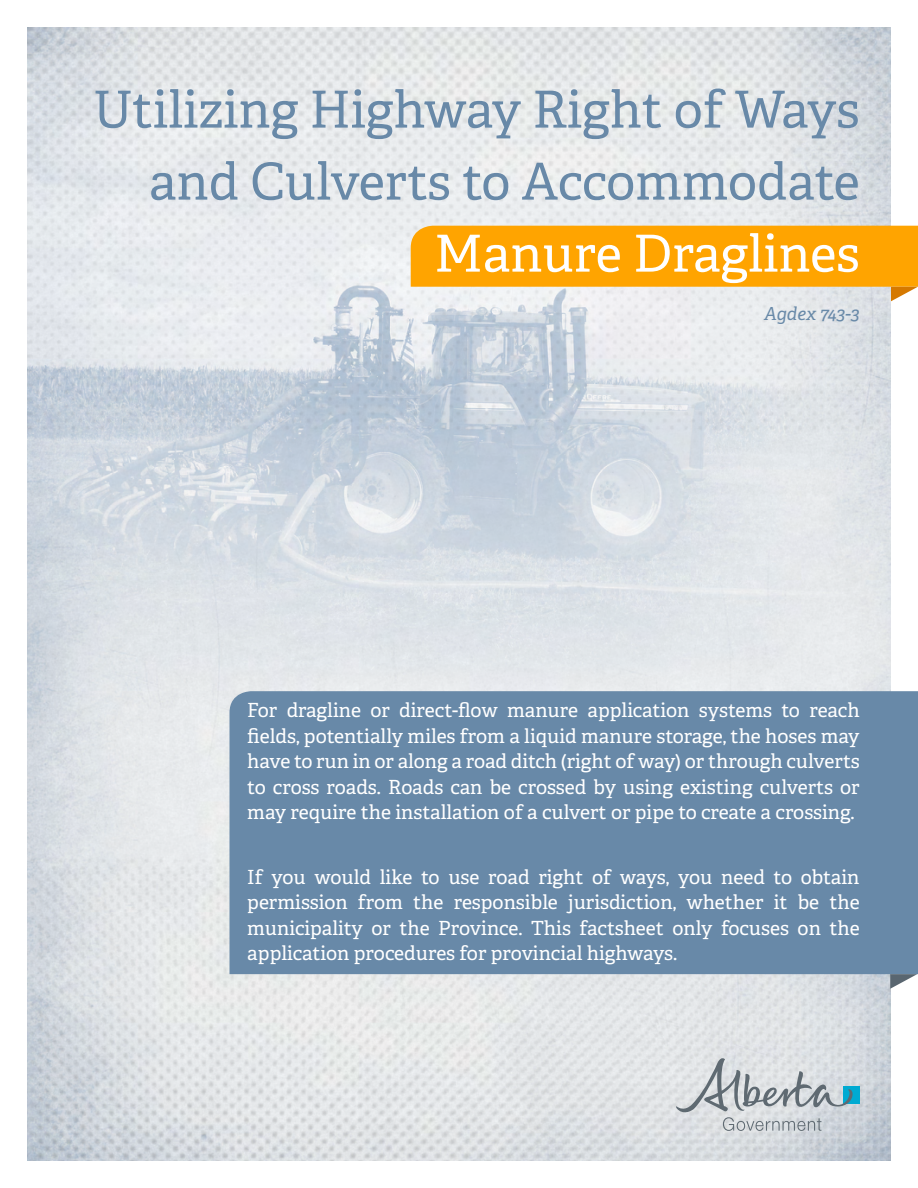
<style>
.page{position:relative;width:918px;height:1188px;background:#fff}
.page>*{position:absolute;margin:0;border:0;box-sizing:border-box;transform-origin:0 0}
.t1{font:51px/72px "Adelle PE";color:#6889a8;text-align:right}
.t2{font:51px "Adelle PE";color:#fff}
.t3{font:19.5px/25.5px "Adelle PE";color:#fff;text-align:justify}
.t4{font:italic 18px "Adelle PE";color:#6889a8}
</style>
<div class="page">
<img style="left:27px;top:431px;width:864px;height:427px">
<img style="left:27px;top:27px;width:864px;height:404px">
<img style="left:36px;top:868px;width:855px;height:293px">
<div style="left:230px;top:691px;width:688px;height:283px;background:#6889a8"></div>
<div style="left:843px;top:1086px;width:17px;height:17px;background:#00aad2"></div>
<svg style="left:676px;top:1058px;width:177px;height:73px;background:#c6ccd0"></svg>
<svg style="left:410px;top:225px;width:508px;height:76px;background:#fab12e"></svg>
<svg style="left:890px;top:974px;width:27px;height:15px"></svg>
<h1 class="t1" style="left:93px;top:71px;width:768px">Utilizing Highway Right of Ways and Culverts to Accommodate</h1>
<h1 class="t2" style="left:434px;top:216px;width:427px">Manure Draglines</h1>
<p class="t4" style="left:764px;top:301px;width:97px">Agdex 743-3</p>
<p class="t3" style="left:247px;top:697px;width:614px">For dragline or direct-flow manure application systems to reach fields, potentially miles from a liquid manure storage, the hoses may have to run in or along a road ditch (right of way) or through culverts to cross roads. Roads can be crossed by using existing culverts or may require the installation of a culvert or pipe to create a crossing.</p>
<p class="t3" style="left:247px;top:863px;width:614px">If you would like to use road right of ways, you need to obtain permission from the responsible jurisdiction, whether it be the municipality or the Province. This factsheet only focuses on the application procedures for provincial highways.</p>
</div>
